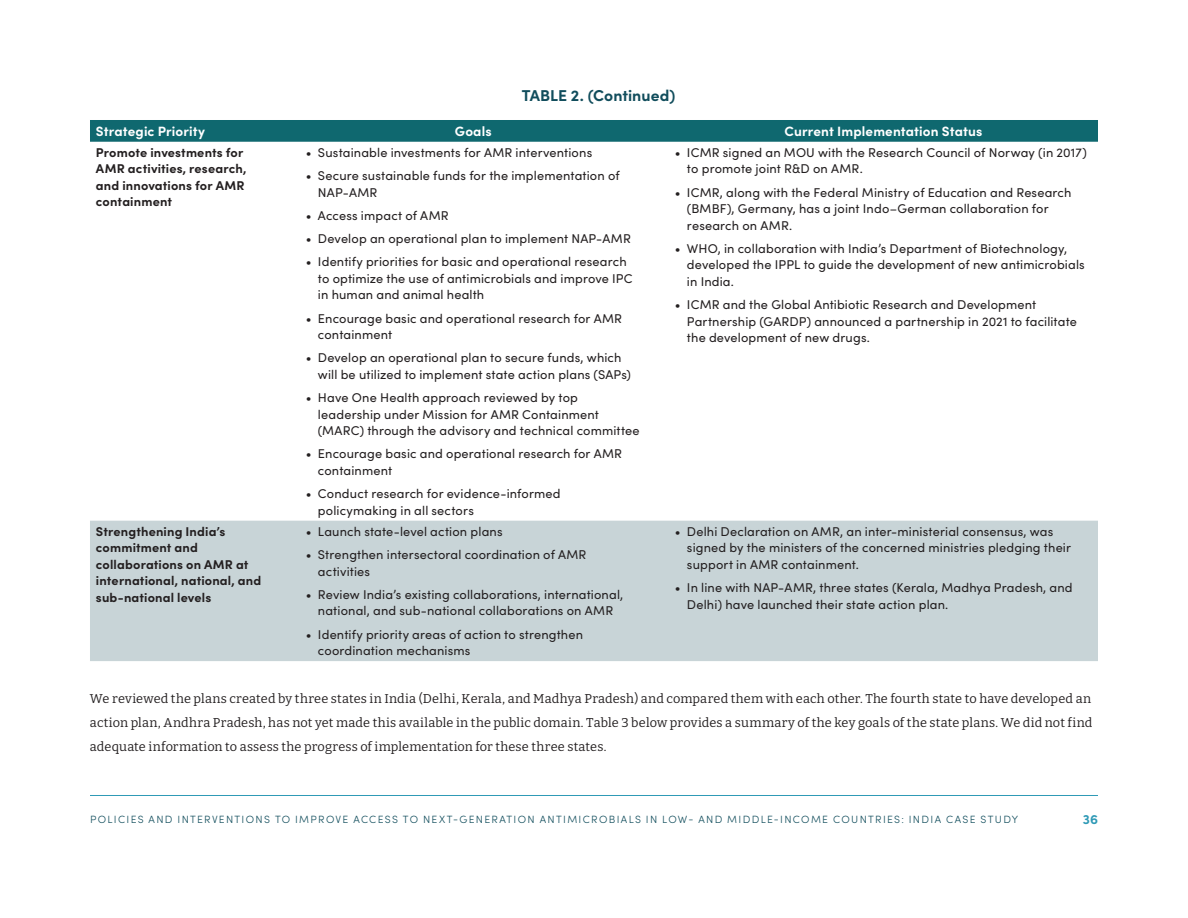
<style>
.page{position:relative;width:1188px;height:918px;background:#fff}
.page>*{position:absolute;margin:0;border:0;box-sizing:border-box;transform-origin:0 0}
._02_FIG_TABLE_title{font:700 15.75px "Sofia Pro";letter-spacing:.005em;color:#114d5c}
._02_Table_column_hea{font:700 13.5px "Sofia Pro";letter-spacing:.01em;color:#fff}
.t1{font:700 13.5px "Sofia Pro";color:#2f9ab6}
.t2{font:12.75px/16.5px "Sofia Pro";letter-spacing:.01em;color:#231f20}
._01_Body_text{font:12.75px/24px "Bitter";letter-spacing:.01em;color:#231f20;text-align:justify}
._02_Table_text{font:700 12.75px/16.5px "Sofia Pro";letter-spacing:.01em;color:#231f20}
.t3{font:300 10.5px "Sofia Pro";letter-spacing:.125em;color:#114d5c}
</style>
<div class="page">
<hr style="left:90px;top:795px;width:1008px;height:1px;background:#2f9ab6">
<div style="left:90px;top:120px;width:1008px;height:22px;background:#0f686f"></div>
<div style="left:90px;top:521px;width:1008px;height:140px;background:#c8d4d7"></div>
<p class="_02_FIG_TABLE_title" style="left:522px;top:84px;width:155px">TABLE 2. (Continued)</p>
<p class="_02_Table_column_hea" style="left:96px;top:121px;width:111px">Strategic Priority</p>
<p class="_02_Table_column_hea" style="left:455px;top:121px;width:38px">Goals</p>
<p class="_02_Table_column_hea" style="left:785px;top:121px;width:199px">Current Implementation Status</p>
<p class="_02_Table_text" style="left:96px;top:143px;width:152px">Promote investments for<br>AMR activities, research, and innovations for AMR containment</p>
<p class="t2" style="left:306px;top:144px;width:288px">• Sustainable investments for AMR interventions</p>
<p class="t2" style="left:687px;top:144px;width:401px;text-indent:-12px">• ICMR signed an MOU with the Research Council of Norway (in 2017) to promote joint R&amp;D on AMR.</p>
<p class="t2" style="left:687px;top:183px;width:386px;text-indent:-12px">• ICMR, along with the Federal Ministry of Education and Research (BMBF), Germany, has a joint Indo–German collaboration for research on AMR.</p>
<p class="t2" style="left:687px;top:240px;width:399px;text-indent:-12px">• WHO, in collaboration with India’s Department of Biotechnology, developed the IPPL to guide the development of new antimicrobials in India.</p>
<p class="t2" style="left:687px;top:296px;width:392px;text-indent:-12px">• ICMR and the Global Antibiotic Research and Development<br>Partnership (GARDP) announced a partnership in 2021 to facilitate the development of new drugs.</p>
<p class="t2" style="left:318px;top:167px;width:303px;text-indent:-12px">• Secure sustainable funds for the implementation of<br>NAP-AMR</p>
<p class="t2" style="left:306px;top:207px;width:144px">• Access impact of AMR</p>
<p class="t2" style="left:306px;top:230px;width:326px">• Develop an operational plan to implement NAP-AMR</p>
<p class="t2" style="left:318px;top:253px;width:316px;text-indent:-12px">• Identify priorities for basic and operational research to optimize the use of antimicrobials and improve IPC in human and animal health</p>
<p class="t2" style="left:318px;top:309px;width:306px;text-indent:-12px">• Encourage basic and operational research for AMR containment</p>
<p class="t2" style="left:318px;top:349px;width:314px;text-indent:-12px">• Develop an operational plan to secure funds, which will be utilized to implement state action plans (SAPs)</p>
<p class="t2" style="left:318px;top:389px;width:323px;text-indent:-12px">• Have One Health approach reviewed by top leadership under Mission for AMR Containment (MARC) through the advisory and technical committee</p>
<p class="t2" style="left:318px;top:445px;width:306px;text-indent:-12px">• Encourage basic and operational research for AMR containment</p>
<p class="t2" style="left:318px;top:485px;width:244px;text-indent:-12px">• Conduct research for evidence-informed policymaking in all sectors</p>
<p class="_02_Table_text" style="left:96px;top:522px;width:167px">Strengthening India’s commitment and collaborations on AMR at international, national, and sub-national levels</p>
<p class="t2" style="left:306px;top:522px;width:198px">• Launch state-level action plans</p>
<p class="t2" style="left:318px;top:546px;width:270px;text-indent:-12px">• Strengthen intersectoral coordination of AMR activities</p>
<p class="t2" style="left:306px;top:585px;width:319px;text-align:center">• Review India’s existing collaborations, international, national, and sub-national collaborations on AMR</p>
<p class="t2" style="left:318px;top:625px;width:267px;text-indent:-12px">• Identify priority areas of action to strengthen coordination mechanisms</p>
<p class="t2" style="left:687px;top:522px;width:386px;text-indent:-12px">• Delhi Declaration on AMR, an inter-ministerial consensus, was signed by the ministers of the concerned ministries pledging their support in AMR containment.</p>
<p class="t2" style="left:687px;top:579px;width:387px;text-indent:-12px">• In line with NAP-AMR, three states (Kerala, Madhya Pradesh, and<br>Delhi) have launched their state action plan.</p>
<p class="_01_Body_text" style="left:90px;top:686px;width:1004px">We reviewed the plans created by three states in India (Delhi, Kerala, and Madhya Pradesh) and compared them with each other. The fourth state to have developed an action plan, Andhra Pradesh, has not yet made this available in the public domain. Table 3 below provides a summary of the key goals of the state plans. We did not find adequate information to assess the progress of implementation for these three states.</p>
<p class="t3" style="left:90px;top:812px;width:930px">POLICIES AND INTERVENTIONS TO IMPROVE ACCESS TO NEXT-GENERATION ANTIMICROBIALS IN LOW- AND MIDDLE-INCOME COUNTRIES: INDIA CASE STUDY</p>
<p class="t1" style="left:1083px;top:809px;width:17px">36</p>
</div>
